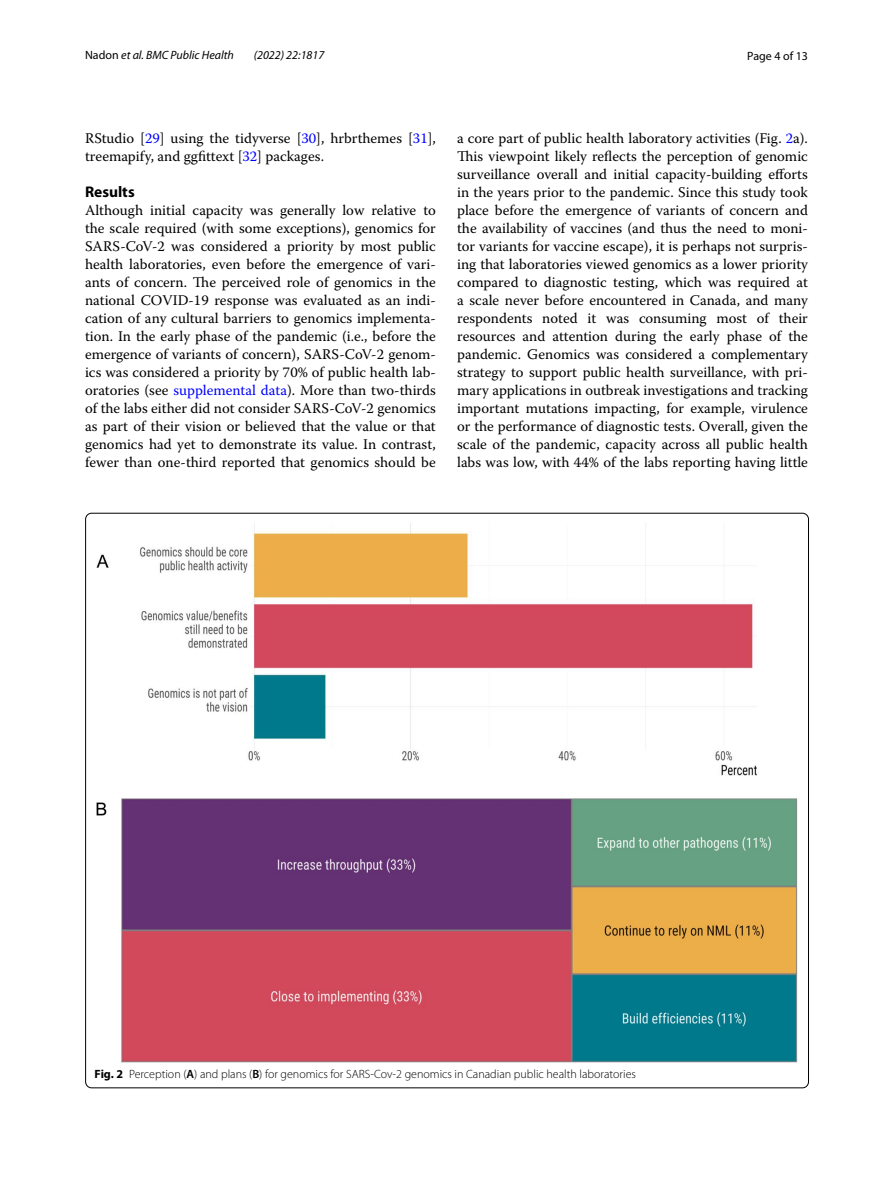
<style>
.page{position:relative;width:893px;height:1187px;background:#fff}
.page>*{position:absolute;margin:0;border:0;box-sizing:border-box;transform-origin:0 0}
.t1{font:700 15.45px "Myriad Pro";color:#000}
.t2{font:14.7px/18px "Warnock Pro";color:#000;text-align:justify}
.t3{font:300 12px "Myriad Pro";color:#000}
.t4{font:italic 12px "Myriad Pro";color:#000}
.t5{font:12px "Myriad Pro";color:#000}
.s1{font-style:normal}
.s2{color:#00f}
.s3{font-weight:700}
.s4{font-weight:600}
</style>
<div class="page">
<img style="left:97px;top:523px;width:700px;height:539px">
<p class="t4" style="left:85px;top:48px;width:150px"><span class="s1">Nadon</span> et al. BMC Public Health</p>
<p class="t4" style="left:254px;top:48px;width:72px">(2022) 22:1817</p>
<p class="t5" style="left:747px;top:48px;width:62px">Page 4 of 13</p>
<p class="t2" style="left:85px;top:128px;width:352px">RStudio [<span class="s2">29</span>] using the tidyverse [<span class="s2">30</span>], hrbrthemes [<span class="s2">31</span>], treemapify, and ggfittext [<span class="s2">32</span>] packages.</p>
<p class="t1" style="left:85px;top:181px;width:51px">Results</p>
<p class="t2" style="left:85px;top:200px;width:352px">Although initial capacity was generally low relative to the scale required (with some exceptions), genomics for SARS-CoV-2 was considered a priority by most public health laboratories, even before the emergence of vari&shy;ants of concern. The perceived role of genomics in the national COVID-19 response was evaluated as an indi&shy;cation of any cultural barriers to genomics implementa&shy;tion. In the early phase of the pandemic (i.e., before the emergence of variants of concern), SARS-CoV-2 genom&shy;ics was considered a priority by 70% of public health lab&shy;oratories (see <span class="s2">supplemental data</span>). More than two-thirds of the labs either did not consider SARS-CoV-2 genomics as part of their vision or believed that the value or that genomics had yet to demonstrate its value. In contrast, fewer than one-third reported that genomics should be</p>
<p class="t2" style="left:457px;top:128px;width:352px">a core part of public health laboratory activities (Fig. <span class="s2">2</span>a).<br>This viewpoint likely reflects the perception of genomic surveillance overall and initial capacity-building efforts in the years prior to the pandemic. Since this study took place before the emergence of variants of concern and the availability of vaccines (and thus the need to moni&shy;tor variants for vaccine escape), it is perhaps not surpris&shy;ing that laboratories viewed genomics as a lower priority compared to diagnostic testing, which was required at a scale never before encountered in Canada, and many respondents noted it was consuming most of their resources and attention during the early phase of the pandemic. Genomics was considered a complementary strategy to support public health surveillance, with pri&shy;mary applications in outbreak investigations and tracking important mutations impacting, for example, virulence or the performance of diagnostic tests. Overall, given the scale of the pandemic, capacity across all public health labs was low, with 44% of the labs reporting having little</p>
<p class="t3" style="left:95px;top:1066px;width:543px"><span class="s3">Fig. 2</span> Perception (<span class="s4">A</span>) and plans (<span class="s4">B</span>) for genomics for SARS-Cov-2 genomics in Canadian public health laboratories</p>
</div>
